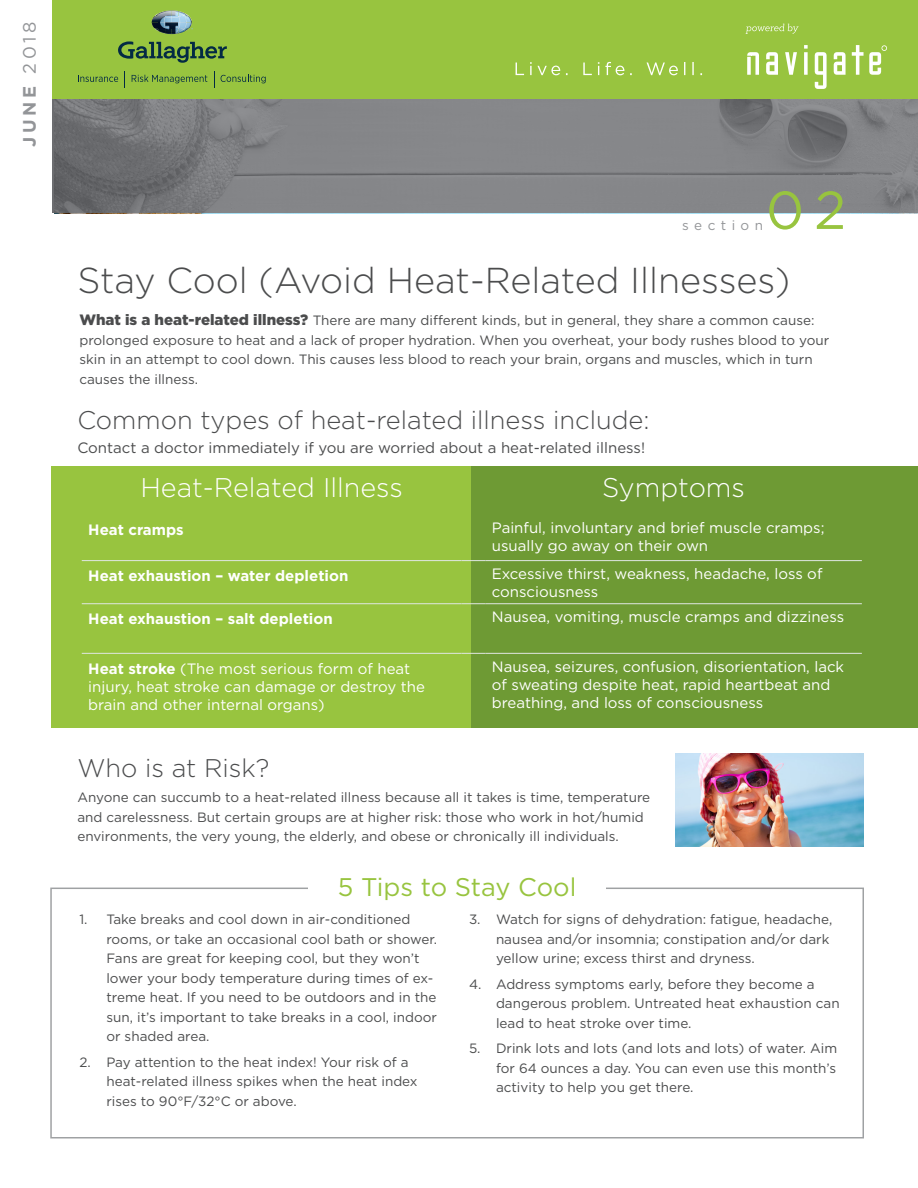
<style>
.page{position:relative;width:918px;height:1188px;background:#fff}
.page>*{position:absolute;margin:0;border:0;box-sizing:border-box;transform-origin:0 0}
.t1{font:53.25px "Gotham";color:#98c43f}
.t2{font:300 36px "Gotham";color:#4b4c4d}
.t3{font:300 27px "Gotham";color:#fff}
.t4{font:300 25.5px "Gotham";color:#4b4c4d}
.t5{font:25.5px "Gotham";letter-spacing:-.005em;color:#98c43f}
.t6{font:700 18px "Gotham";color:#939598}
.t7{font:15px/18px "Gotham";color:#fff}
.t8{font:700 15px "Gotham";color:#fff}
.t9{font:15px "Gotham";color:#4b4c4d}
.t10{font:13.5px/19.5px "Gotham";color:#4b4c4d}
.t11{font:13.5px "Gotham";letter-spacing:.4em;color:#939598}
.s1{font-weight:400}
.s2{font-weight:900;font-size:15px}
.s3{font-weight:700}
</style>
<div class="page">
<svg style="left:53px;top:99px;width:865px;height:114px;background:#7f8083"></svg>
<div style="left:52px;top:466px;width:864px;height:262px;background:#98c43f"></div>
<div style="left:472px;top:467px;width:446px;height:261px;background:#6e9a34"></div>
<hr style="left:82px;top:560px;width:379px;height:1px;background:#e0e7e2">
<svg style="left:461px;top:560px;width:24px;height:1px"></svg>
<hr style="left:485px;top:560px;width:377px;height:1px;background:#e0e7e2">
<hr style="left:82px;top:603px;width:379px;height:1px;background:#e0e7e2">
<svg style="left:461px;top:603px;width:24px;height:1px"></svg>
<hr style="left:485px;top:603px;width:377px;height:1px;background:#e0e7e2">
<hr style="left:82px;top:653px;width:379px;height:1px;background:#e0e7e2">
<svg style="left:461px;top:653px;width:24px;height:1px"></svg>
<hr style="left:485px;top:653px;width:377px;height:1px;background:#e0e7e2">
<div style="left:50px;top:888px;width:814px;height:250px;border:2px solid #939598"></div>
<div style="left:308px;top:875px;width:298px;height:28px;background:#fff"></div>
<img style="left:675px;top:753px;width:189px;height:94px">
<div style="left:53px;top:0;width:865px;height:99px;background:#98c43f"></div>
<svg style="left:118px;top:41px;width:109px;height:22px"></svg>
<svg style="left:152px;top:10px;width:41px;height:24px"></svg>
<svg style="left:78px;top:75px;width:40px;height:7px"></svg>
<svg style="left:132px;top:75px;width:75px;height:8px"></svg>
<svg style="left:221px;top:75px;width:45px;height:8px"></svg>
<svg style="left:214px;top:71px;width:1px;height:16px"></svg>
<svg style="left:804px;top:45px;width:4px;height:4px"></svg>
<svg style="left:766px;top:52px;width:12px;height:23px"></svg>
<svg style="left:834px;top:52px;width:12px;height:23px"></svg>
<svg style="left:815px;top:52px;width:12px;height:37px"></svg>
<svg style="left:785px;top:52px;width:12px;height:23px"></svg>
<svg style="left:804px;top:52px;width:4px;height:23px"></svg>
<svg style="left:747px;top:52px;width:12px;height:23px"></svg>
<svg style="left:852px;top:45px;width:35px;height:30px"></svg>
<svg style="left:746px;top:24px;width:53px;height:10px"></svg>
<svg style="left:516px;top:62px;width:186px;height:13px"></svg>
<p class="t6" style="left:19px;top:147px;width:127px;rotate:-90deg">JUNE <span class="s1">2018</span></p>
<p class="t1" style="left:766px;top:176px;width:82px">02</p>
<p class="t11" style="left:682px;top:216px;width:82px">section</p>
<p class="t2" style="left:77px;top:261px;width:714px">Stay Cool (Avoid Heat-Related Illnesses)</p>
<p class="t10" style="left:79px;top:310px;width:751px"><span class="s2">What is a heat-related illness?</span> There are many different kinds, but in general, they share a common cause: prolonged exposure to heat and a lack of proper hydration. When you overheat, your body rushes blood to your skin in an attempt to cool down. This causes less blood to reach your brain, organs and muscles, which in turn causes the illness.</p>
<p class="t4" style="left:77px;top:406px;width:574px">Common types of heat-related illness include:</p>
<p class="t9" style="left:77px;top:438px;width:569px">Contact a doctor immediately if you are worried about a heat-related illness!</p>
<p class="t3" style="left:140px;top:473px;width:264px">Heat-Related Illness</p>
<p class="t3" style="left:602px;top:473px;width:145px">Symptoms</p>
<p class="t8" style="left:88px;top:521px;width:97px">Heat cramps</p>
<p class="t7" style="left:492px;top:519px;width:334px">Painful, involuntary and brief muscle cramps; usually go away on their own</p>
<p class="t8" style="left:88px;top:567px;width:262px">Heat exhaustion – water depletion</p>
<p class="t7" style="left:492px;top:565px;width:332px">Excessive thirst, weakness, headache, loss of consciousness</p>
<p class="t8" style="left:88px;top:610px;width:246px">Heat exhaustion – salt depletion</p>
<p class="t7" style="left:492px;top:608px;width:354px">Nausea, vomiting, muscle cramps and dizziness</p>
<p class="t7" style="left:88px;top:659px;width:338px"><span class="s3">Heat stroke</span> (The most serious form of heat injury, heat stroke can damage or destroy the brain and other internal organs)</p>
<p class="t7" style="left:492px;top:657px;width:354px">Nausea, seizures, confusion, disorientation, lack of sweating despite heat, rapid heartbeat and breathing, and loss of consciousness</p>
<p class="t4" style="left:77px;top:754px;width:194px">Who is at Risk?</p>
<p class="t10" style="left:77px;top:788px;width:574px">Anyone can succumb to a heat-related illness because all it takes is time, temperature and carelessness. But certain groups are at higher risk: those who work in hot/humid environments, the very young, the elderly, and obese or chronically ill individuals.</p>
<p class="t5" style="left:338px;top:870px;width:240px">5 Tips to Stay Cool</p>
<p class="t10" style="left:106px;top:909px;width:332px;text-indent:-27px">1. Take breaks and cool down in air-conditioned rooms, or take an occasional cool bath or shower.<br>Fans are great for keeping cool, but they won’t lower your body temperature during times of ex&shy;treme heat. If you need to be outdoors and in the sun, it’s important to take breaks in a cool, indoor or shaded area.</p>
<p class="t10" style="left:106px;top:1052px;width:313px;text-indent:-27px">2. Pay attention to the heat index! Your risk of a heat-related illness spikes when the heat index rises to 90°F/32°C or above.</p>
<p class="t10" style="left:496px;top:909px;width:338px;text-indent:-27px">3. Watch for signs of dehydration: fatigue, headache, nausea and/or insomnia; constipation and/or dark yellow urine; excess thirst and dryness.</p>
<p class="t10" style="left:496px;top:974px;width:345px;text-indent:-27px">4. Address symptoms early, before they become a dangerous problem. Untreated heat exhaustion can lead to heat stroke over time.</p>
<p class="t10" style="left:496px;top:1038px;width:343px;text-align:justify;text-indent:-27px">5. Drink lots and lots (and lots and lots) of water. Aim for 64 ounces a day. You can even use this month’s activity to help you get there.</p>
</div>
